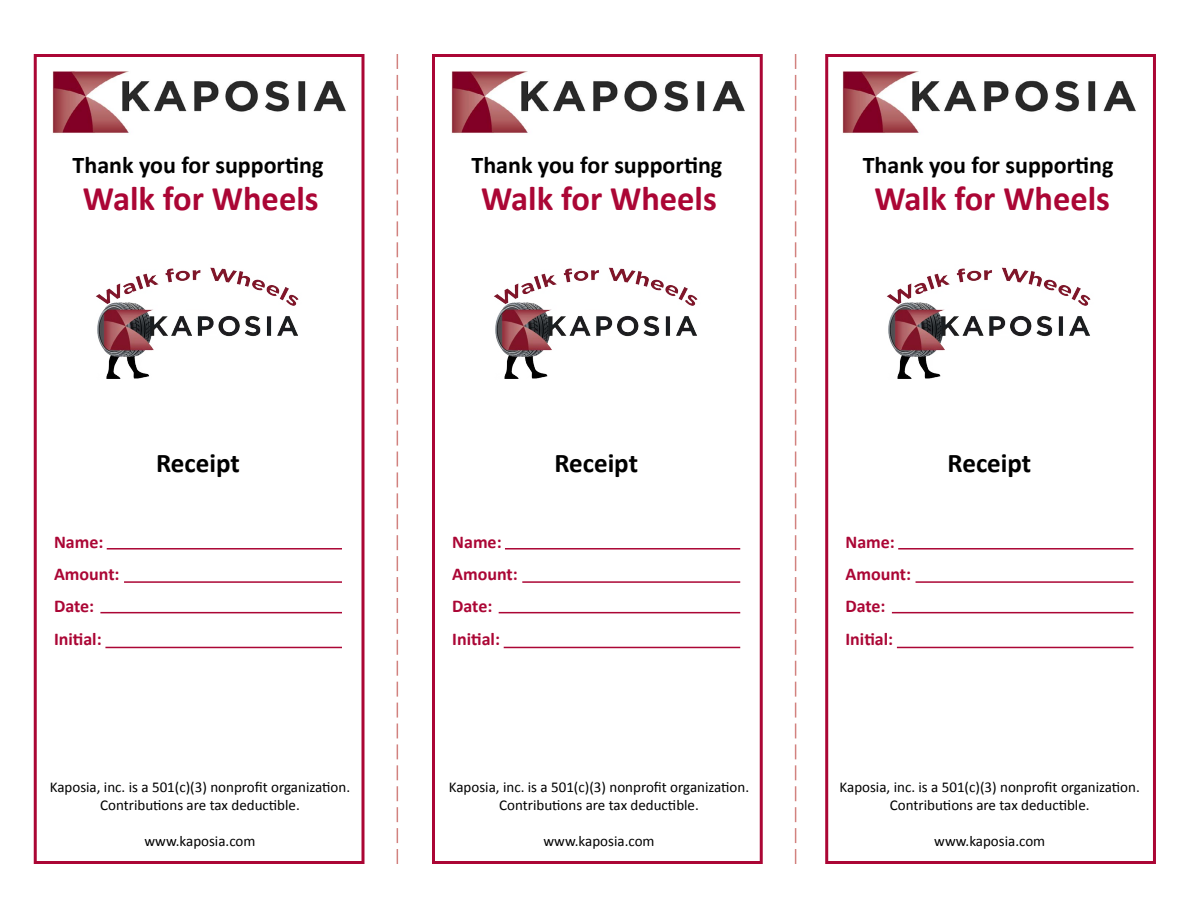
<style>
.page{position:relative;width:1188px;height:918px;background:#fff}
.page>*{position:absolute;margin:0;border:0;box-sizing:border-box;transform-origin:0 0}
.t1{font:700 34.5px "Calibri";color:#ab0635}
.t2{font:700 27px "Calibri";color:#000}
.t3{font:700 24px "Calibri";color:#000}
.t4{font:700 18px/32.4px "Calibri";color:#ab0635}
.t5{font:15px/18px "Calibri";color:#000;text-align:center}
</style>
<div class="page">
<img style="left:52px;top:71px;width:294px;height:63px">
<hr style="left:107px;top:548px;width:235px;height:2px;background:#ab0635">
<svg style="left:397px;top:54px;width:1px;height:810px"></svg>
<div style="left:34px;top:54px;width:330px;height:810px;border:3px solid #ab0635"></div>
<hr style="left:124px;top:581px;width:218px;height:2px;background:#ab0635">
<hr style="left:100px;top:612px;width:242px;height:1px;background:#ab0635">
<hr style="left:105px;top:647px;width:237px;height:1px;background:#ab0635">
<svg style="left:795px;top:54px;width:1px;height:810px"></svg>
<img style="left:96px;top:267px;width:203px;height:112px">
<hr style="left:898px;top:548px;width:235px;height:2px;background:#ab0635">
<div style="left:825px;top:54px;width:331px;height:810px;border:3px solid #ab0635"></div>
<hr style="left:916px;top:581px;width:217px;height:2px;background:#ab0635">
<hr style="left:892px;top:612px;width:241px;height:1px;background:#ab0635">
<hr style="left:897px;top:647px;width:236px;height:1px;background:#ab0635">
<img style="left:887px;top:267px;width:204px;height:112px">
<hr style="left:505px;top:548px;width:235px;height:2px;background:#ab0635">
<div style="left:432px;top:54px;width:331px;height:810px;border:3px solid #ab0635"></div>
<hr style="left:522px;top:581px;width:218px;height:2px;background:#ab0635">
<hr style="left:499px;top:612px;width:241px;height:1px;background:#ab0635">
<hr style="left:504px;top:647px;width:236px;height:1px;background:#ab0635">
<img style="left:494px;top:267px;width:204px;height:112px">
<img style="left:451px;top:71px;width:294px;height:63px">
<img style="left:842px;top:71px;width:294px;height:63px">
<h3 class="t3" style="left:73px;top:148px;width:252px">Thank you for supporting</h3>
<h3 class="t3" style="left:472px;top:148px;width:252px">Thank you for supporting</h3>
<h3 class="t3" style="left:863px;top:148px;width:252px">Thank you for supporting</h3>
<h1 class="t1" style="left:83px;top:174px;width:237px">Walk for Wheels</h1>
<h1 class="t1" style="left:481px;top:174px;width:237px">Walk for Wheels</h1>
<h1 class="t1" style="left:874px;top:174px;width:237px">Walk for Wheels</h1>
<h2 class="t2" style="left:156px;top:444px;width:85px">Receipt</h2>
<h2 class="t2" style="left:554px;top:444px;width:85px">Receipt</h2>
<h2 class="t2" style="left:948px;top:444px;width:85px">Receipt</h2>
<p class="t4" style="left:54px;top:525px;width:67px">Name:<br>Amount:<br>Date:<br>Initial:</p>
<p class="t4" style="left:452px;top:525px;width:67px">Name:<br>Amount:<br>Date:<br>Initial:</p>
<p class="t4" style="left:845px;top:525px;width:67px">Name:<br>Amount:<br>Date:<br>Initial:</p>
<p class="t5" style="left:50px;top:778px;width:302px">Kaposia, inc. is a 501(c)(3) nonprofit organization.<br>Contributions are tax deductible.</p>
<p class="t5" style="left:144px;top:832px;width:113px">www.kaposia.com</p>
<p class="t5" style="left:449px;top:778px;width:302px">Kaposia, inc. is a 501(c)(3) nonprofit organization.<br>Contributions are tax deductible.</p>
<p class="t5" style="left:544px;top:832px;width:113px">www.kaposia.com</p>
<p class="t5" style="left:840px;top:778px;width:302px">Kaposia, inc. is a 501(c)(3) nonprofit organization.<br>Contributions are tax deductible.</p>
<p class="t5" style="left:934px;top:832px;width:113px">www.kaposia.com</p>
</div>
